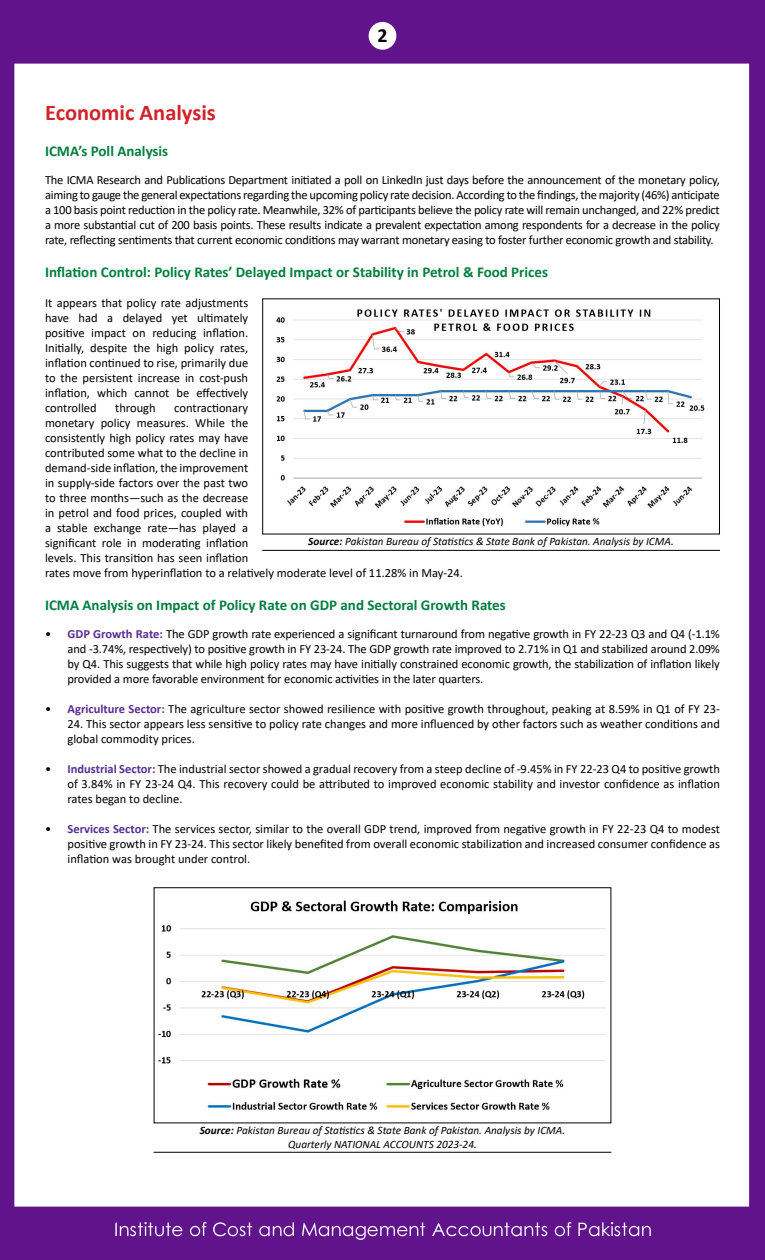
<style>
.page{position:relative;width:765px;height:1260px;background:#fff}
.page>*{position:absolute;margin:0;border:0;box-sizing:border-box;transform-origin:0 0}
.t1{font:700 22.5px "Calibri";color:#d2232a}
.t2{font:700 20px "Calibri";color:#000}
.t3{font:700 15px "Calibri";color:#007f3e}
.t4{font:12.5px/15px "Calibri";color:#000;text-align:justify}
.t5{font:italic 11.25px/13.5px "Calibri";color:#000;text-align:center}
.s1{font-weight:700;color:#582e91}
.s2{font-weight:700}
</style>
<div class="page">
<img style="left:0;top:0;width:765px;height:1260px">
<div style="left:369px;top:22px;width:27px;height:28px;background:#fff;border-radius:50%"></div>
<img style="left:264px;top:300px;width:454px;height:233px">
<div style="left:262px;top:298px;width:458px;height:237px;border:1px solid #000"></div>
<hr style="left:262px;top:550px;width:458px;height:1px;background:#000">
<img style="left:156px;top:889px;width:453px;height:232px">
<div style="left:154px;top:887px;width:457px;height:236px;border:1px solid #000"></div>
<hr style="left:154px;top:1152px;width:457px;height:1px;background:#000">
<h2 class="t2" style="left:377px;top:21px;width:12px">2</h2>
<h1 class="t1" style="left:45px;top:96px;width:172px">Economic Analysis</h1>
<p class="t3" style="left:45px;top:140px;width:125px">ICMA’s Poll Analysis</p>
<p class="t4" style="left:45px;top:172px;width:676px">The ICMA Research and Publications Department initiated a poll on LinkedIn just days before the announcement of the monetary policy, aiming to gauge the general expectations regarding the upcoming policy rate decision. According to the findings, the majority (46%) anticipate a 100 basis point reduction in the policy rate. Meanwhile, 32% of participants believe the policy rate will remain unchanged, and 22% predict a more substantial cut of 200 basis points. These results indicate a prevalent expectation among respondents for a decrease in the policy rate, reflecting sentiments that current economic conditions may warrant monetary easing to foster further economic growth and stability.</p>
<p class="t3" style="left:45px;top:262px;width:505px">Inflation Control: Policy Rates’ Delayed Impact or Stability in Petrol &amp; Food Prices</p>
<p class="t4" style="left:45px;top:295px;width:205px">It appears that policy rate adjustments have had a delayed yet ultimately positive impact on reducing inflation.<br>Initially, despite the high policy rates, inflation continued to rise, primarily due to the persistent increase in cost-push inflation, which cannot be effectively controlled</p>
<p class="t4" style="left:115px;top:400px;width:42px">through</p>
<p class="t4" style="left:45px;top:400px;width:420px;text-align:left;text-indent:129px">contractionary<br>monetary policy measures. While the<br>consistently high policy rates may have<br>contributed some what to the decline in<br>demand-side inflation, the improvement<br>in supply-side factors over the past two<br>to three months—such as the decrease<br>in petrol and food prices, coupled with<br>a stable exchange rate—has played a<br>significant role in moderating inflation<br>levels. This transition has seen inflation<br>rates move from hyperinflation to a relatively moderate level of 11.28% in May-24.</p>
<p class="t3" style="left:45px;top:594px;width:462px">ICMA Analysis on Impact of Policy Rate on GDP and Sectoral Growth Rates</p>
<p class="t4" style="left:68px;top:626px;width:654px;text-indent:-22px">• <span class="s1">GDP Growth Rate:</span> The GDP growth rate experienced a significant turnaround from negative growth in FY 22-23 Q3 and Q4 (-1.1% and -3.74%, respectively) to positive growth in FY 23-24. The GDP growth rate improved to 2.71% in Q1 and stabilized around 2.09% by Q4. This suggests that while high policy rates may have initially constrained economic growth, the stabilization of inflation likely provided a more favorable environment for economic activities in the later quarters.</p>
<p class="t4" style="left:45px;top:701px;width:677px">• <span class="s1">Agriculture Sector:</span> The agriculture sector showed resilience with positive growth throughout, peaking at 8.59% in Q1 of FY 23-</p>
<p class="t4" style="left:68px;top:716px;width:654px">24. This sector appears less sensitive to policy rate changes and more influenced by other factors such as weather conditions and global commodity prices.</p>
<p class="t4" style="left:68px;top:761px;width:654px;text-indent:-22px">• <span class="s1">Industrial Sector:</span> The industrial sector showed a gradual recovery from a steep decline of -9.45% in FY 22-23 Q4 to positive growth of 3.84% in FY 23-24 Q4. This recovery could be attributed to improved economic stability and investor confidence as inflation rates began to decline.</p>
<p class="t4" style="left:68px;top:821px;width:654px;text-indent:-22px">• <span class="s1">Services Sector:</span> The services sector, similar to the overall GDP trend, improved from negative growth in FY 22-23 Q4 to modest positive growth in FY 23-24. This sector likely benefited from overall economic stabilization and increased consumer confidence as inflation was brought under control.</p>
<p class="t5" style="left:308px;top:534px;width:367px"><span class="s2">Source:</span> Pakistan Bureau of Statistics &amp; State Bank of Pakistan. Analysis by ICMA.</p>
<p class="t5" style="left:200px;top:1123px;width:367px"><span class="s2">Source:</span> Pakistan Bureau of Statistics &amp; State Bank of Pakistan. Analysis by ICMA.<br>Quarterly NATIONAL ACCOUNTS 2023-24.</p>
</div>
